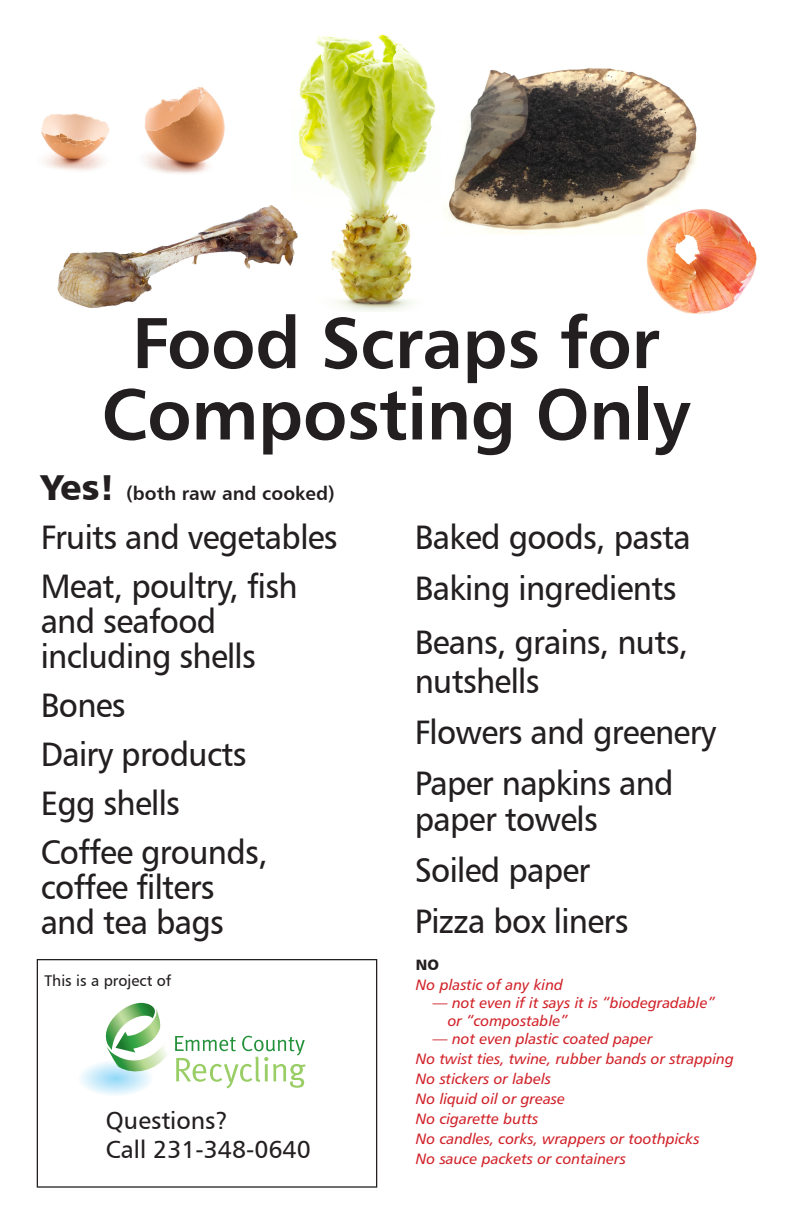
<style>
.page{position:relative;width:792px;height:1224px;background:#fff}
.page>*{position:absolute;margin:0;border:0;box-sizing:border-box;transform-origin:0 0}
.t1{font:72px/71.4px "Humanist 777 BT Bold B";letter-spacing:-.01em;color:#231f20;text-align:center}
.t2{font:34px/35px "Humanist 777 BT Roman B";letter-spacing:-.02em;color:#231f20;scale:.96 1}
.t3{font:24.6px "Humanist 777 BT Roman B";color:#231f20}
.t4{font:19px "Humanist 777 BT Bold B";color:#231f20}
.t5{font:15.5px "Humanist 777 BT Roman B";color:#231f20}
.t6{font:15px/18px "Humanist 777 BT Italic B";color:#d1232a}
.t7{font:15px "Humanist 777 BT Black B";color:#231f20}
.s1{font-family:"Humanist 777 BT Black B";font-size:36px}
</style>
<div class="page">
<img style="left:41px;top:87px;width:184px;height:87px">
<img style="left:298px;top:34px;width:138px;height:278px">
<img style="left:57px;top:202px;width:244px;height:110px">
<img style="left:444px;top:68px;width:253px;height:166px">
<img style="left:646px;top:207px;width:111px;height:107px">
<svg style="left:175px;top:1036px;width:131px;height:52px"></svg>
<svg style="left:81px;top:1003px;width:86px;height:92px"></svg>
<div style="left:37px;top:959px;width:340px;height:229px;border:1px solid #231f20"></div>
<p class="t1" style="left:101px;top:306px;width:591px">Food Scraps for<br>Composting Only</p>
<p class="t4" style="left:41px;top:482px;width:296px"><span class="s1">Yes!</span> (both raw and cooked)</p>
<p class="t2" style="left:41px;top:519px;width:311px">Fruits and vegetables</p>
<p class="t2" style="left:41px;top:568px;width:269px">Meat, poultry, fish and seafood including shells</p>
<p class="t2" style="left:41px;top:687px;width:90px">Bones</p>
<p class="t2" style="left:41px;top:736px;width:216px">Dairy products</p>
<p class="t2" style="left:41px;top:785px;width:147px">Egg shells</p>
<p class="t2" style="left:41px;top:834px;width:238px">Coffee grounds, coffee filters and tea bags</p>
<p class="t5" style="left:44px;top:971px;width:128px">This is a project of</p>
<p class="t3" style="left:106px;top:1105px;width:124px">Questions?</p>
<p class="t3" style="left:106px;top:1134px;width:206px">Call 231-348-0640</p>
<p class="t2" style="left:415px;top:519px;width:289px">Baked goods, pasta</p>
<p class="t2" style="left:415px;top:570px;width:274px">Baking ingredients</p>
<p class="t2" style="left:415px;top:622px;width:286px;line-height:39px">Beans, grains, nuts, nutshells</p>
<p class="t2" style="left:415px;top:714px;width:316px">Flowers and greenery</p>
<p class="t2" style="left:415px;top:765px;width:271px;line-height:36px">Paper napkins and paper towels</p>
<p class="t2" style="left:415px;top:852px;width:185px">Soiled paper</p>
<p class="t2" style="left:415px;top:903px;width:224px">Pizza box liners</p>
<p class="t7" style="left:416px;top:956px;width:25px">NO</p>
<p class="t6" style="left:416px;top:976px;width:149px">No plastic of any kind</p>
<p class="t6" style="left:448px;top:994px;width:269px;text-indent:-15px">— not even if it says it is “biodegradable” or “compostable”</p>
<p class="t6" style="left:433px;top:1030px;width:221px">— not even plastic coated paper</p>
<p class="t6" style="left:416px;top:1050px;width:320px">No twist ties, twine, rubber bands or strapping</p>
<p class="t6" style="left:416px;top:1070px;width:137px">No stickers or labels</p>
<p class="t6" style="left:416px;top:1090px;width:151px">No liquid oil or grease</p>
<p class="t6" style="left:416px;top:1110px;width:124px">No cigarette butts</p>
<p class="t6" style="left:416px;top:1130px;width:285px">No candles, corks, wrappers or toothpicks</p>
<p class="t6" style="left:416px;top:1150px;width:212px">No sauce packets or containers</p>
</div>
